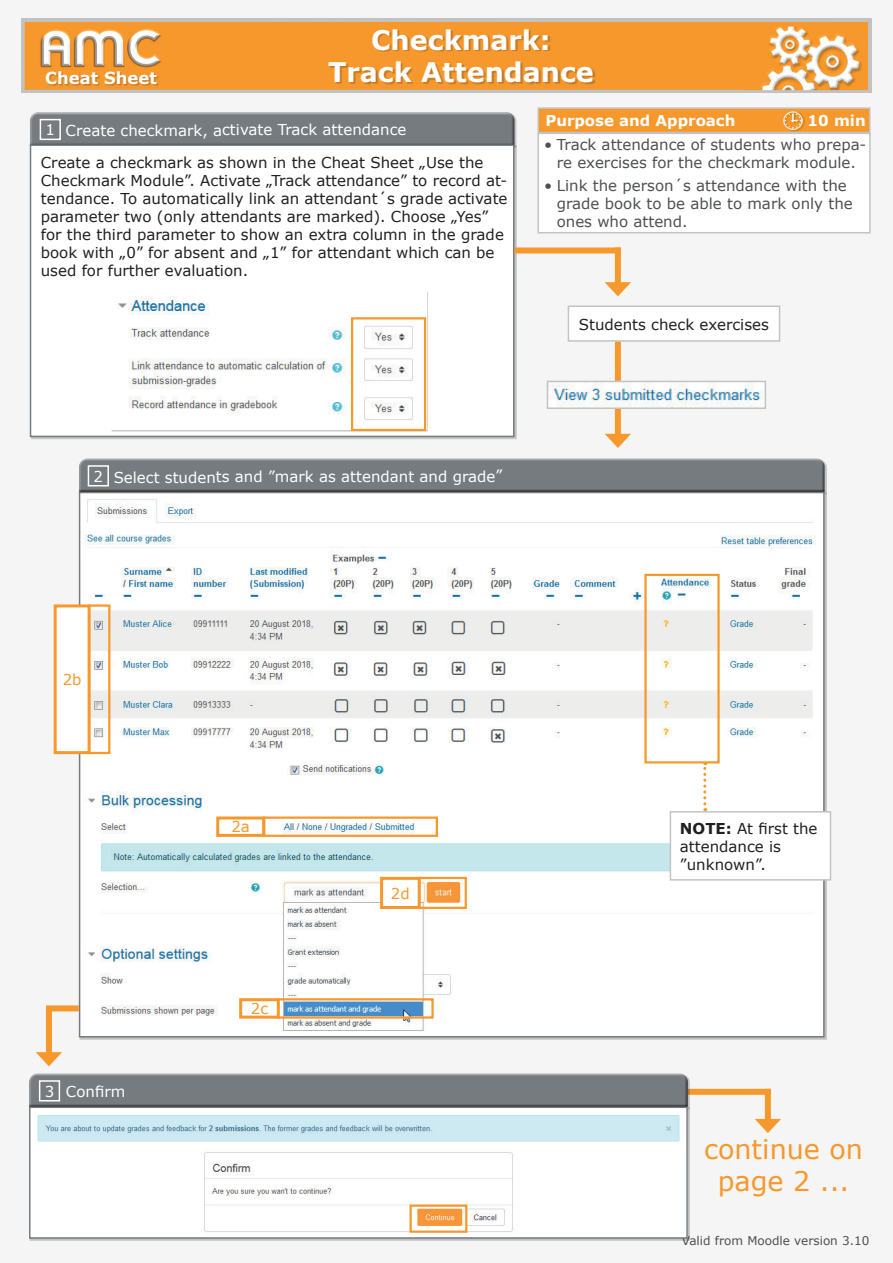
<style>
.page{position:relative;width:893px;height:1263px;background:#f5f5f5}
.page>*{position:absolute;margin:0;border:0;box-sizing:border-box;transform-origin:0 0}
.t1{font:700 27px "Verdana";color:#fff}
.t2{font:27px/32.4px "Verdana";color:#f7982c;text-align:center}
.t3{font:700 16.5px "Verdana";color:#fff}
.t4{font:15px/18px "Verdana";color:#231f20}
.t5{font:15px/18px "Verdana";color:#4d4f51;text-align:center}
.t6{font:15px "Verdana";letter-spacing:-.005em;color:#fff}
.t7{font:700 15px "Verdana";color:#fff}
.t8{font:15px "Verdana";color:#f7982c}
.t9{font:12px "Verdana";color:#4d4f51}
.s1{font-weight:700}
</style>
<div class="page">
<img style="left:22px;top:18px;width:849px;height:75px">
<div style="left:330px;top:30px;width:265px;height:55px;background:#231f20;opacity:.25"></div>
<div style="left:47px;top:72px;width:111px;height:14px;background:#231f20;opacity:.25"></div>
<div style="left:537px;top:133px;width:334px;height:100px;background:#fff;border:2px solid #c2c3c3"></div>
<div style="left:537px;top:107px;width:333px;height:26px;background:#f7982c;border:2px solid #c2c3c3"></div>
<div style="left:784px;top:112px;width:21px;height:20px;background:#231f20;opacity:.25"></div>
<img style="left:784px;top:111px;width:19px;height:19px">
<div style="left:78px;top:456px;width:747px;height:36px;background:#fff;opacity:.75"></div>
<div style="left:78px;top:461px;width:747px;height:32px;background:#231f20;opacity:.75"></div>
<img style="left:82px;top:499px;width:731px;height:532px">
<div style="left:88px;top:465px;width:21px;height:21px;border:2px solid #fff"></div>
<div style="left:615px;top:247px;width:6px;height:40px;background:#f7982c"></div>
<svg style="left:605px;top:282px;width:26px;height:14px"></svg>
<div style="left:568px;top:305px;width:212px;height:37px;background:#fff;border:2px solid #c2c3c3"></div>
<div style="left:765px;top:1089px;width:6px;height:35px;background:#f7982c"></div>
<svg style="left:755px;top:1119px;width:26px;height:14px"></svg>
<div style="left:688px;top:1089px;width:82px;height:6px;background:#f7982c"></div>
<div style="left:30px;top:109px;width:486px;height:38px;background:#fff;opacity:.75"></div>
<div style="left:30px;top:114px;width:486px;height:33px;background:#767b7f"></div>
<div style="left:30px;top:144px;width:484px;height:293px;background:#fff;border:2px solid #767b7f"></div>
<div style="left:40px;top:119px;width:21px;height:21px;border:2px solid #fff"></div>
<div style="left:111px;top:291px;width:318px;height:141px;background:#231f20;opacity:.25"></div>
<img style="left:111px;top:291px;width:315px;height:139px">
<div style="left:351px;top:317px;width:75px;height:114px;border:2px solid #f7982c"></div>
<div style="left:514px;top:247px;width:107px;height:6px;background:#f7982c"></div>
<div style="left:615px;top:342px;width:6px;height:97px;background:#f7982c"></div>
<svg style="left:605px;top:434px;width:26px;height:14px"></svg>
<img style="left:553px;top:384px;width:209px;height:22px">
<div style="left:547px;top:381px;width:219px;height:28px;border:2px solid #c2c3c3"></div>
<div style="left:644px;top:574px;width:76px;height:189px;border:2px solid #f7982c"></div>
<div style="left:263px;top:816px;width:175px;height:21px;border:2px solid #f7982c"></div>
<div style="left:218px;top:818px;width:46px;height:17px;background:#fff"></div>
<div style="left:216px;top:816px;width:49px;height:21px;border:3px solid #f7982c"></div>
<div style="left:88px;top:604px;width:22px;height:150px;border:2px solid #f7982c"></div>
<div style="left:55px;top:606px;width:34px;height:147px;background:#fff"></div>
<div style="left:54px;top:604px;width:37px;height:150px;border:3px solid #f7982c"></div>
<div style="left:277px;top:998px;width:157px;height:21px;border:2px solid #f7982c"></div>
<div style="left:241px;top:1000px;width:37px;height:17px;background:#fff"></div>
<div style="left:239px;top:998px;width:41px;height:21px;border:3px solid #f7982c"></div>
<div style="left:418px;top:877px;width:49px;height:32px;border:2px solid #f7982c"></div>
<div style="left:382px;top:878px;width:37px;height:29px;background:#fff"></div>
<div style="left:380px;top:877px;width:41px;height:32px;border:3px solid #f7982c"></div>
<div style="left:29px;top:1071px;width:660px;height:37px;background:#fff;opacity:.75"></div>
<div style="left:29px;top:1076px;width:660px;height:32px;background:#231f20;opacity:.75"></div>
<img style="left:37px;top:1115px;width:643px;height:118px">
<div style="left:29px;top:1106px;width:659px;height:133px;border:2px solid #767b7f"></div>
<div style="left:39px;top:1080px;width:21px;height:21px;border:2px solid #fff"></div>
<div style="left:46px;top:1008px;width:6px;height:49px;background:#f7982c"></div>
<svg style="left:36px;top:1052px;width:26px;height:14px"></svg>
<div style="left:409px;top:1204px;width:58px;height:29px;border:2px solid #f7982c"></div>
<div style="left:670px;top:811px;width:161px;height:70px;background:#fff;border:2px solid #c2c3c3"></div>
<svg style="left:703px;top:762px;width:3px;height:49px"></svg>
<div style="left:46px;top:1005px;width:33px;height:6px;background:#f7982c"></div>
<h1 class="t1" style="left:371px;top:21px;width:181px">Checkmark:</h1>
<p class="t3" style="left:45px;top:66px;width:113px">Cheat Sheet</p>
<h1 class="t1" style="left:328px;top:53px;width:267px">Track Attendance</h1>
<p class="t7" style="left:545px;top:110px;width:192px">Purpose and Approach</p>
<p class="t7" style="left:807px;top:110px;width:60px">10 min</p>
<p class="t5" style="left:544px;top:136px;width:324px">• Track attendance of students who prepa&shy;re exercises for the checkmark module.</p>
<p class="t5" style="left:557px;top:176px;width:298px;text-align:left;text-indent:-13px">• Link the person´s attendance with the grade book to be able to mark only the ones who attend.</p>
<p class="t6" style="left:46px;top:120px;width:363px">1 Create checkmark, activate Track attendance</p>
<p class="t4" style="left:41px;top:153px;width:468px">Create a checkmark as shown in the Cheat Sheet „Use the Checkmark Module”. Activate „Track attendance” to record at&shy;tendance. To automatically link an attendant´s grade activate parameter two (only attendants are marked). Choose „Yes” for the third parameter to show an extra column in the grade book with „0” for absent and „1” for attendant which can be used for further evaluation.</p>
<p class="t6" style="left:94px;top:466px;width:410px">2 Select students and ”mark as attendant and grade”</p>
<p class="t8" style="left:63px;top:669px;width:20px">2b</p>
<p class="t8" style="left:231px;top:817px;width:20px">2a</p>
<p class="t8" style="left:251px;top:998px;width:19px">2c</p>
<p class="t8" style="left:391px;top:883px;width:20px">2d</p>
<p class="t6" style="left:45px;top:1081px;width:82px">3 Confirm</p>
<p class="t4" style="left:579px;top:315px;width:192px">Students check exercises</p>
<p class="t4" style="left:680px;top:819px;width:139px"><span class="s1">NOTE:</span> At first the attendance is ”unknown”.</p>
<h1 class="t2" style="left:704px;top:1133px;width:160px">continue on page 2 ...</h1>
<p class="t9" style="left:682px;top:1233px;width:189px">Valid from Moodle version 3.10</p>
</div>
